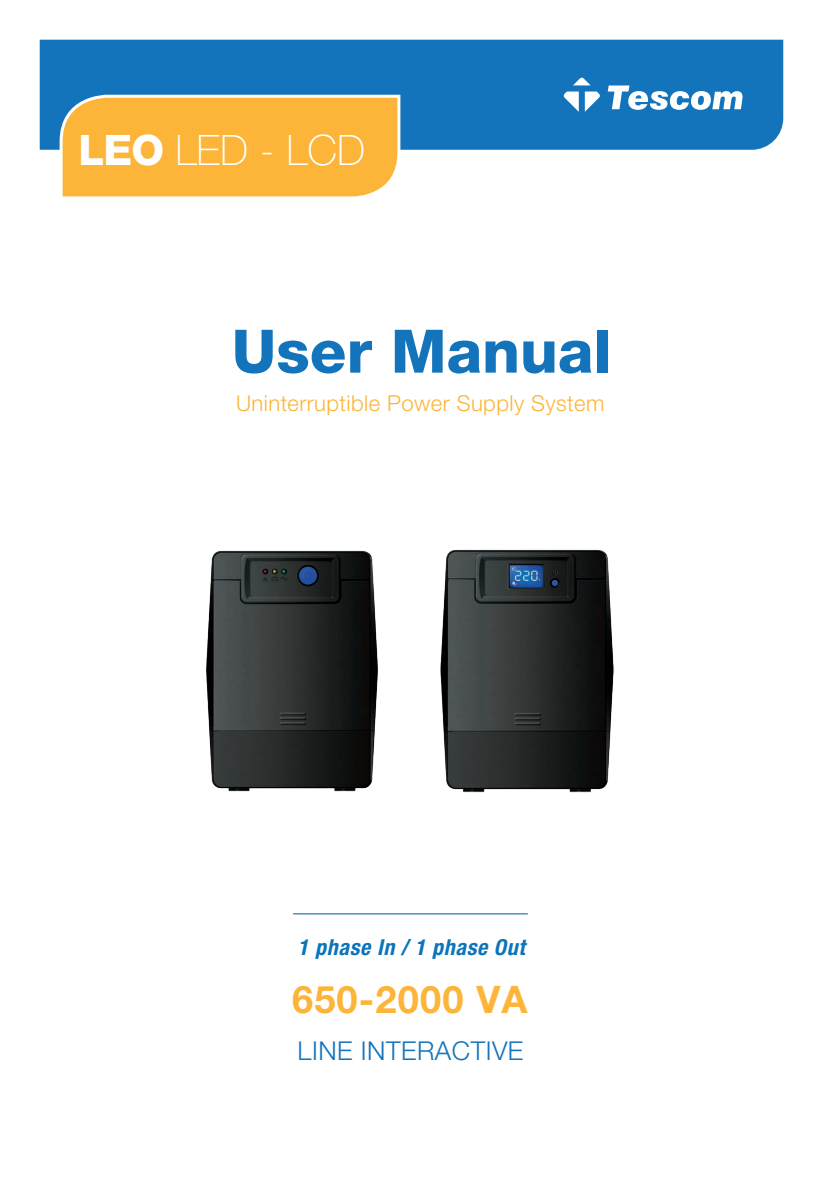
<style>
.page{position:relative;width:823px;height:1185px;background:#fff}
.page>*{position:absolute;margin:0;border:0;box-sizing:border-box;transform-origin:0 0}
.t1{font:800 60px "Helvetica Neue LT Pro";color:#1374bb}
.t2{font:100 42px "Helvetica Neue LT Pro";color:#fff}
.t3{font:700 38px "Helvetica Neue LT Pro";letter-spacing:.03em;color:#fcb539}
.t4{font:300 26px "Helvetica Neue LT Pro";letter-spacing:.02em;color:#1374bb}
.t5{font:300 22px "Helvetica Neue LT Pro";letter-spacing:.02em;color:#fcb539}
.t6{font:italic 700 condensed 22px "Helvetica Neue LT Pro";letter-spacing:.03em;color:#0c74ba}
.s1{font-weight:800}
</style>
<div class="page">
<div style="left:40px;top:40px;width:742px;height:110px;background:#1374bb"></div>
<svg style="left:58px;top:93px;width:343px;height:104px;background:#f4b749"></svg>
<svg style="left:607px;top:85px;width:135px;height:25px"></svg>
<svg style="left:572px;top:77px;width:18px;height:8px"></svg>
<svg style="left:584px;top:92px;width:15px;height:20px"></svg>
<svg style="left:563px;top:92px;width:15px;height:20px"></svg>
<img style="left:206px;top:550px;width:172px;height:242px">
<img style="left:440px;top:549px;width:174px;height:244px">
<hr style="left:293px;top:913px;width:234px;height:1px;background:#1374bb">
<h2 class="t2" style="left:78px;top:126px;width:288px"><span class="s1">LEO</span> LED - LCD</h2>
<h1 class="t1" style="left:232px;top:316px;width:381px">User Manual</h1>
<p class="t5" style="left:236px;top:389px;width:369px">Uninterruptible Power Supply System</p>
<p class="t6" style="left:298px;top:933px;width:228px">1 phase In / 1 phase Out</p>
<h3 class="t3" style="left:292px;top:976px;width:237px">650-2000 VA</h3>
<p class="t4" style="left:297px;top:1035px;width:227px">LINE INTERACTIVE</p>
</div>
